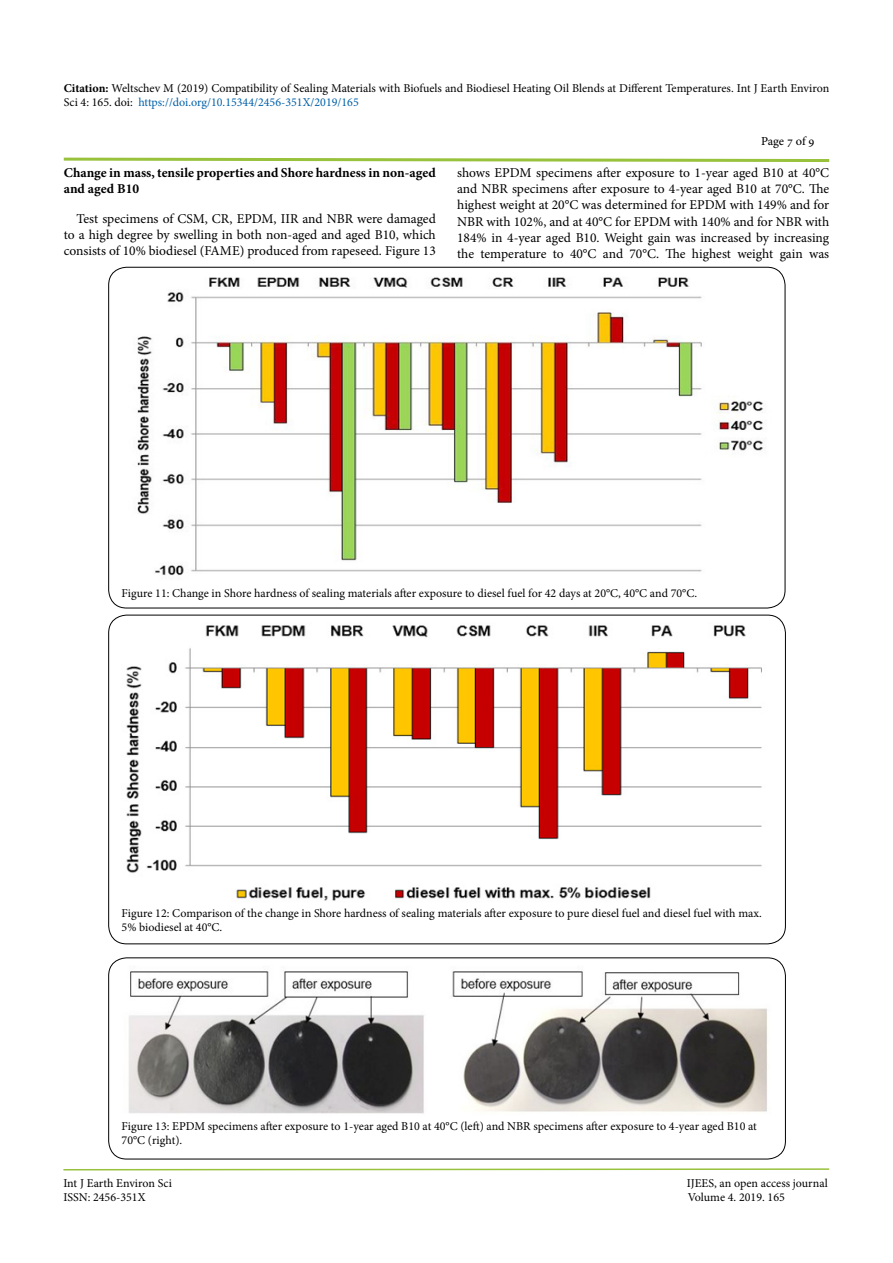
<style>
.page{position:relative;width:893px;height:1263px;background:#fff}
.page>*{position:absolute;margin:0;border:0;box-sizing:border-box;transform-origin:0 0}
.t1{font:13.5px/16.2px "Minion Pro";color:#000;text-align:justify}
.t2{font:700 13.5px/16.2px "Minion Pro";color:#000}
.t3{font:12px/14.4px "Minion Pro";color:#000}
.t4{font:12px "Adobe Hebrew";letter-spacing:-.01em;color:#000}
.s1{font-weight:700}
.s2{color:#0060a8}
</style>
<div class="page">
<svg style="left:63px;top:1168px;width:767px;height:3px"></svg>
<svg style="left:63px;top:157px;width:767px;height:5px"></svg>
<img style="left:137px;top:277px;width:627px;height:298px">
<img style="left:126px;top:625px;width:636px;height:276px">
<img style="left:128px;top:971px;width:639px;height:143px">
<div style="left:108px;top:958px;width:678px;height:201px;border:1px solid #000;border-radius:18px"></div>
<p class="t3" style="left:64px;top:81px;width:767px"><span class="s1">Citation:</span> Weltschev M (2019) Compatibility of Sealing Materials with Biofuels and Biodiesel Heating Oil Blends at Different Temperatures. Int J Earth Environ<br>Sci 4: 165. doi: <span class="s2">https://doi.org/10.15344/2456-351X/2019/165</span></p>
<p class="t4" style="left:761px;top:134px;width:55px">Page 7 of 9</p>
<p class="t2" style="left:64px;top:164px;width:374px">Change in mass, tensile properties and Shore hardness in non-aged and aged B10</p>
<p class="t1" style="left:64px;top:210px;width:374px;text-indent:13px">Test specimens of CSM, CR, EPDM, IIR and NBR were damaged to a high degree by swelling in both non-aged and aged B10, which consists of 10% biodiesel (FAME) produced from rapeseed. Figure 13</p>
<p class="t1" style="left:457px;top:165px;width:374px">shows EPDM specimens after exposure to 1-year aged B10 at 40°C and NBR specimens after exposure to 4-year aged B10 at 70°C. The highest weight at 20°C was determined for EPDM with 149% and for NBR with 102%, and at 40°C for EPDM with 140% and for NBR with 184% in 4-year aged B10. Weight gain was increased by increasing the temperature to 40°C and 70°C. The highest weight gain was</p>
<p class="t3" style="left:122px;top:586px;width:577px">Figure 11: Change in Shore hardness of sealing materials after exposure to diesel fuel for 42 days at 20°C, 40°C and 70°C.</p>
<p class="t3" style="left:122px;top:906px;width:642px">Figure 12: Comparison of the change in Shore hardness of sealing materials after exposure to pure diesel fuel and diesel fuel with max.<br>5% biodiesel at 40°C.</p>
<p class="t3" style="left:122px;top:1119px;width:637px">Figure 13: EPDM specimens after exposure to 1-year aged B10 at 40°C (left) and NBR specimens after exposure to 4-year aged B10 at<br>70°C (right).</p>
<p class="t3" style="left:63px;top:1176px;width:110px">Int J Earth Environ Sci</p>
<p class="t3" style="left:687px;top:1176px;width:142px">IJEES, an open access journal</p>
<p class="t3" style="left:63px;top:1190px;width:84px">ISSN: 2456-351X</p>
<p class="t3" style="left:688px;top:1190px;width:99px">Volume 4. 2019. 165</p>
</div>
